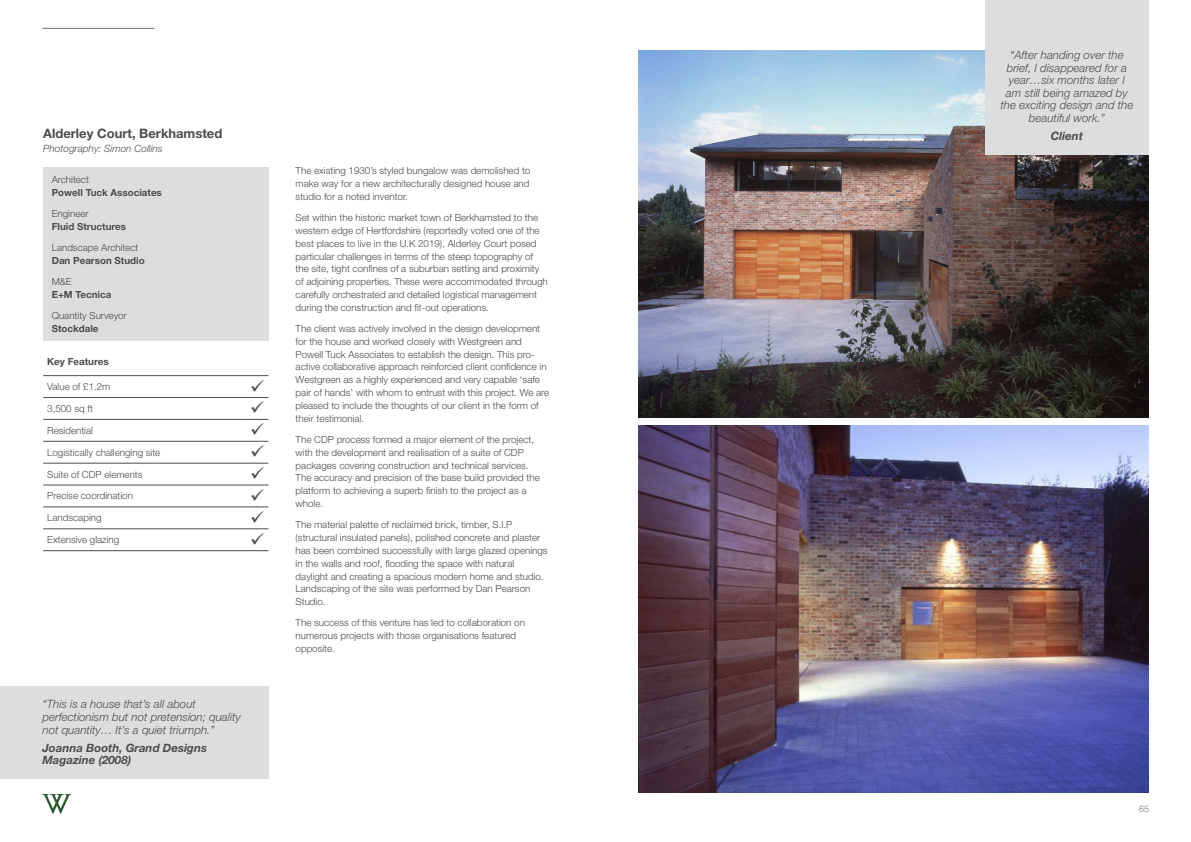
<style>
.page{position:relative;width:1191px;height:842px;background:#fff}
.page>*{position:absolute;margin:0;border:0;box-sizing:border-box;transform-origin:0 0}
.t1{font:700 13px "Helvetica Neue LT Std";color:#4b4c4d}
.t2{font:italic 300 11.5px/12.5px "Helvetica Neue LT Std";color:#4b4c4d;text-align:center}
.t3{font:italic 700 11.5px/12.5px "Helvetica Neue LT Std";color:#4b4c4d}
.t4{font:italic 300 10px "Helvetica Neue LT Std";color:#4b4c4d}
.t5{font:300 9.8px/12.8px "Helvetica Neue LT Std";color:#4b4c4d}
.t6{font:700 9.8px "Helvetica Neue LT Std";color:#4b4c4d}
.t7{font:300 9px "Helvetica Neue LT Std";color:#717074}
</style>
<div class="page">
<hr style="left:43px;top:28px;width:112px;height:1px;background:#717074">
<img style="left:43px;top:794px;width:28px;height:19px">
<div style="left:43px;top:167px;width:226px;height:173px;background:#dcdddf"></div>
<hr style="left:43px;top:375px;width:201px;height:1px;background:#4b4c4d">
<hr style="left:43px;top:397px;width:201px;height:1px;background:#4b4c4d">
<hr style="left:43px;top:419px;width:201px;height:1px;background:#4b4c4d">
<hr style="left:43px;top:441px;width:201px;height:1px;background:#4b4c4d">
<hr style="left:43px;top:463px;width:201px;height:1px;background:#4b4c4d">
<hr style="left:43px;top:485px;width:201px;height:1px;background:#4b4c4d">
<hr style="left:43px;top:507px;width:201px;height:1px;background:#4b4c4d">
<hr style="left:43px;top:528px;width:201px;height:1px;background:#4b4c4d">
<hr style="left:43px;top:550px;width:201px;height:1px;background:#4b4c4d">
<svg style="left:244px;top:550px;width:24px;height:1px"></svg>
<img style="left:638px;top:50px;width:510px;height:368px">
<img style="left:638px;top:425px;width:510px;height:368px">
<div style="left:985px;top:0;width:163px;height:155px;background:#dcdddf"></div>
<div style="left:0;top:686px;width:269px;height:92px;background:#dcdddf"></div>
<svg style="left:244px;top:375px;width:24px;height:2px"></svg>
<svg style="left:244px;top:397px;width:24px;height:1px"></svg>
<svg style="left:244px;top:419px;width:24px;height:1px"></svg>
<svg style="left:244px;top:441px;width:24px;height:1px"></svg>
<svg style="left:244px;top:463px;width:24px;height:1px"></svg>
<svg style="left:244px;top:485px;width:24px;height:1px"></svg>
<svg style="left:244px;top:507px;width:24px;height:23px"></svg>
<p class="t1" style="left:43px;top:125px;width:181px">Alderley Court, Berkhamsted</p>
<p class="t4" style="left:43px;top:142px;width:121px">Photography: Simon Collins</p>
<p class="t5" style="left:52px;top:173px;width:39px">Architect</p>
<p class="t6" style="left:52px;top:186px;width:112px">Powell Tuck Associates</p>
<p class="t5" style="left:52px;top:207px;width:38px">Engineer</p>
<p class="t6" style="left:52px;top:220px;width:76px">Fluid Structures</p>
<p class="t5" style="left:52px;top:241px;width:88px">Landscape Architect</p>
<p class="t6" style="left:52px;top:254px;width:94px">Dan Pearson Studio</p>
<p class="t5" style="left:52px;top:275px;width:21px">M&amp;E</p>
<p class="t6" style="left:52px;top:288px;width:61px">E+M Tecnica</p>
<p class="t5" style="left:52px;top:309px;width:76px">Quantity Surveyor</p>
<p class="t6" style="left:52px;top:322px;width:48px">Stockdale</p>
<p class="t6" style="left:47px;top:356px;width:63px">Key Features</p>
<p class="t5" style="left:47px;top:380px;width:65px">Value of £1.2m</p>
<p class="t5" style="left:47px;top:402px;width:47px">3,500 sq ft</p>
<p class="t5" style="left:47px;top:424px;width:47px">Residential</p>
<p class="t5" style="left:47px;top:446px;width:115px">Logistically challenging site</p>
<p class="t5" style="left:47px;top:467px;width:97px">Suite of CDP elements</p>
<p class="t5" style="left:47px;top:489px;width:87px">Precise coordination</p>
<p class="t5" style="left:47px;top:511px;width:56px">Landscaping</p>
<p class="t5" style="left:47px;top:533px;width:74px">Extensive glazing</p>
<p class="t2" style="left:43px;top:698px;width:200px;text-align:left">“This is a house that’s all about perfectionism but not pretension; quality not quantity… It’s a quiet triumph.”</p>
<p class="t3" style="left:43px;top:741px;width:166px">Joanna Booth, Grand Designs<br>Magazine (2008)</p>
<p class="t5" style="left:296px;top:164px;width:236px;text-align:justify">The existing 1930’s styled bungalow was demolished to make way for a new architecturally designed house and studio for a noted inventor.</p>
<p class="t5" style="left:296px;top:211px;width:254px">Set within the historic market town of Berkhamsted to the western edge of Hertfordshire (reportedly voted one of the best places to live in the U.K 2019), Alderley Court posed particular challenges in terms of the steep topography of the site, tight confines of a suburban setting and proximity of adjoining properties. These were accommodated through carefully orchestrated and detailed logistical management during the construction and fit-out operations.</p>
<p class="t5" style="left:296px;top:322px;width:255px">The client was actively involved in the design development for the house and worked closely with Westgreen and Powell Tuck Associates to establish the design. This pro&shy;active collaborative approach reinforced client confidence in Westgreen as a highly experienced and very capable ‘safe pair of hands’ with whom to entrust with this project. We are pleased to include the thoughts of our client in the form of their testimonial.</p>
<p class="t5" style="left:296px;top:433px;width:246px">The CDP process formed a major element of the project, with the development and realisation of a suite of CDP packages covering construction and technical services.<br>The accuracy and precision of the base build provided the platform to achieving a superb finish to the project as a whole.</p>
<p class="t5" style="left:296px;top:518px;width:253px">The material palette of reclaimed brick, timber, S.I.P (structural insulated panels), polished concrete and plaster has been combined successfully with large glazed openings in the walls and roof, flooding the space with natural daylight and creating a spacious modern home and studio.<br>Landscaping of the site was performed by Dan Pearson Studio.</p>
<p class="t5" style="left:296px;top:616px;width:231px">The success of this venture has led to collaboration on numerous projects with those organisations featured opposite.</p>
<p class="t2" style="left:1000px;top:49px;width:134px">“After handing over the brief, I disappeared for a year…six months later I am still being amazed by the exciting design and the beautiful work.”</p>
<p class="t3" style="left:1050px;top:129px;width:34px">Client</p>
<p class="t7" style="left:1139px;top:804px;width:12px">65</p>
</div>
